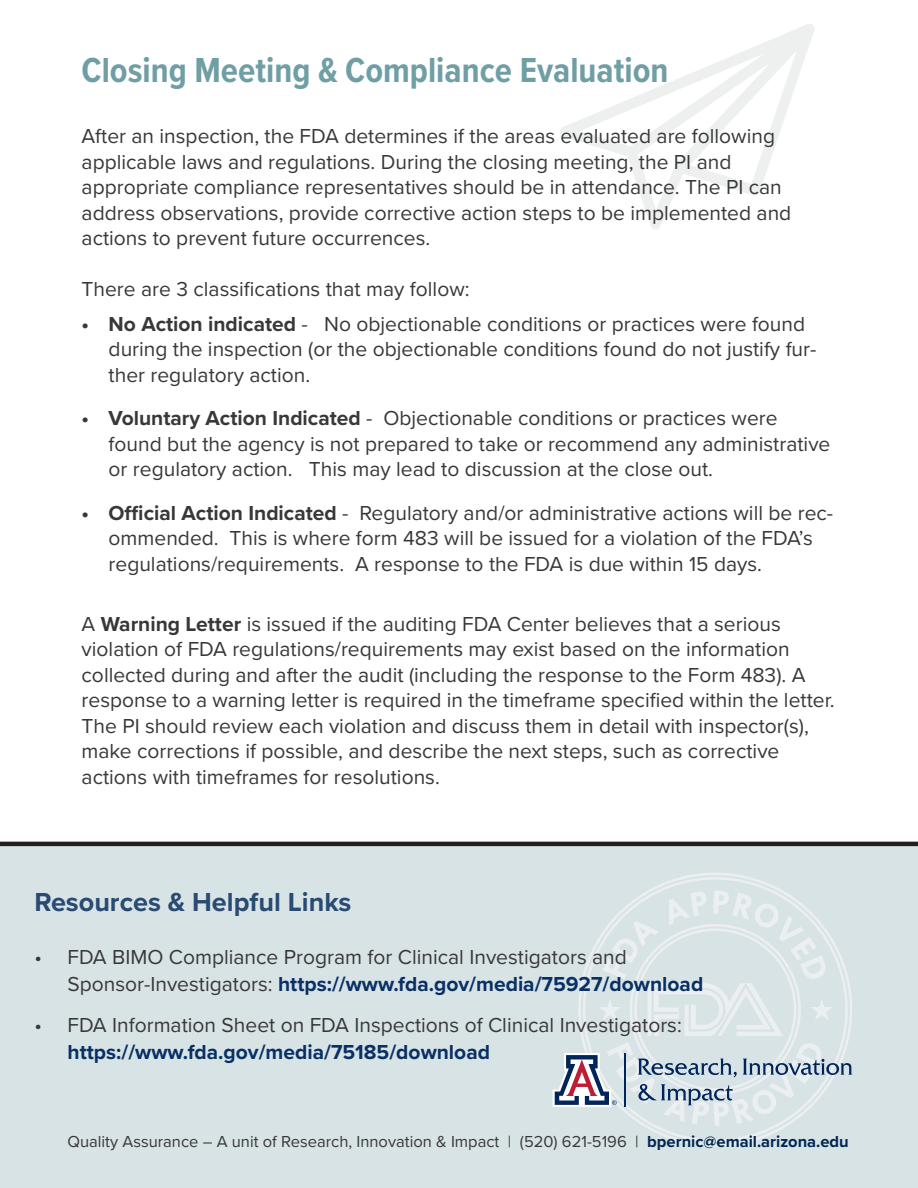
<style>
.page{position:relative;width:918px;height:1188px;background:#fff}
.page>*{position:absolute;margin:0;border:0;box-sizing:border-box;transform-origin:0 0}
.t1{font:700 36px "Proxima Nova Cond";color:#6f9ea5}
.Subhead{font:700 27px "Proxima Nova";color:#284a73}
.text{font:21px/25.5px "Proxima Nova";color:#383839}
.text-2{font:16.5px "Proxima Nova";color:#383839}
.s1{font-weight:700}
.s2{font-weight:700;color:#083064}
.s3{font-weight:700;color:#002752}
</style>
<div class="page">
<div style="left:0;top:846px;width:918px;height:342px;background:#d8e3e5"></div>
<svg style="left:644px;top:873px;width:142px;height:274px"></svg>
<svg style="left:560px;top:24px;width:255px;height:205px"></svg>
<hr style="left:0;top:842px;width:918px;height:4px;background:#231f20">
<svg style="left:553px;top:890px;width:299px;height:236px"></svg>
<p class="t1" style="left:82px;top:44px;width:588px">Closing Meeting &amp; Compliance Evaluation</p>
<p class="text" style="left:82px;top:123px;width:711px">After an inspection, the FDA determines if the areas evaluated are following applicable laws and regulations. During the closing meeting, the PI and appropriate compliance representatives should be in attendance. The PI can address observations, provide corrective action steps to be implemented and actions to prevent future occurrences.</p>
<p class="text" style="left:82px;top:276px;width:389px">There are 3 classifications that may follow:</p>
<p class="text" style="left:109px;top:310px;width:709px;text-indent:-27px"><span class="s1">• No Action indicated</span> - No objectionable conditions or practices were found during the inspection (or the objectionable conditions found do not justify fur&shy;ther regulatory action.</p>
<p class="text" style="left:109px;top:405px;width:723px;text-indent:-27px"><span class="s1">• Voluntary Action Indicated</span> - Objectionable conditions or practices were found but the agency is not prepared to take or recommend any administrative or regulatory action. This may lead to discussion at the close out.</p>
<p class="text" style="left:109px;top:499px;width:726px;text-indent:-27px"><span class="s1">• Official Action Indicated</span> - Regulatory and/or administrative actions will be rec&shy;ommended. This is where form 483 will be issued for a violation of the FDA’s regulations/requirements. A response to the FDA is due within 15 days.</p>
<p class="text" style="left:82px;top:610px;width:755px">A <span class="s1">Warning Letter</span> is issued if the auditing FDA Center believes that a serious violation of FDA regulations/requirements may exist based on the information collected during and after the audit (including the response to the Form 483). A response to a warning letter is required in the timeframe specified within the letter.<br>The PI should review each violation and discuss them in detail with inspector(s), make corrections if possible, and describe the next steps, such as corrective actions with timeframes for resolutions.</p>
<p class="Subhead" style="left:34px;top:882px;width:318px">Resources &amp; Helpful Links</p>
<p class="text" style="left:68px;top:943px;width:637px;line-height:27px;text-indent:-33px">• FDA BIMO Compliance Program for Clinical Investigators and<br>Sponsor-Investigators: <span class="s2">https://www.fda.gov/media/75927/download</span></p>
<p class="text" style="left:68px;top:1010px;width:616px;line-height:27px;text-indent:-33px">• FDA Information Sheet on FDA Inspections of Clinical Investigators: <span class="s2">https://www.fda.gov/media/75185/download</span></p>
<p class="text-2" style="left:67px;top:1129px;width:783px">Quality Assurance – A unit of Research, Innovation &amp; Impact | (520) 621-5196 | <span class="s3">bpernic@email.arizona.edu</span></p>
</div>
